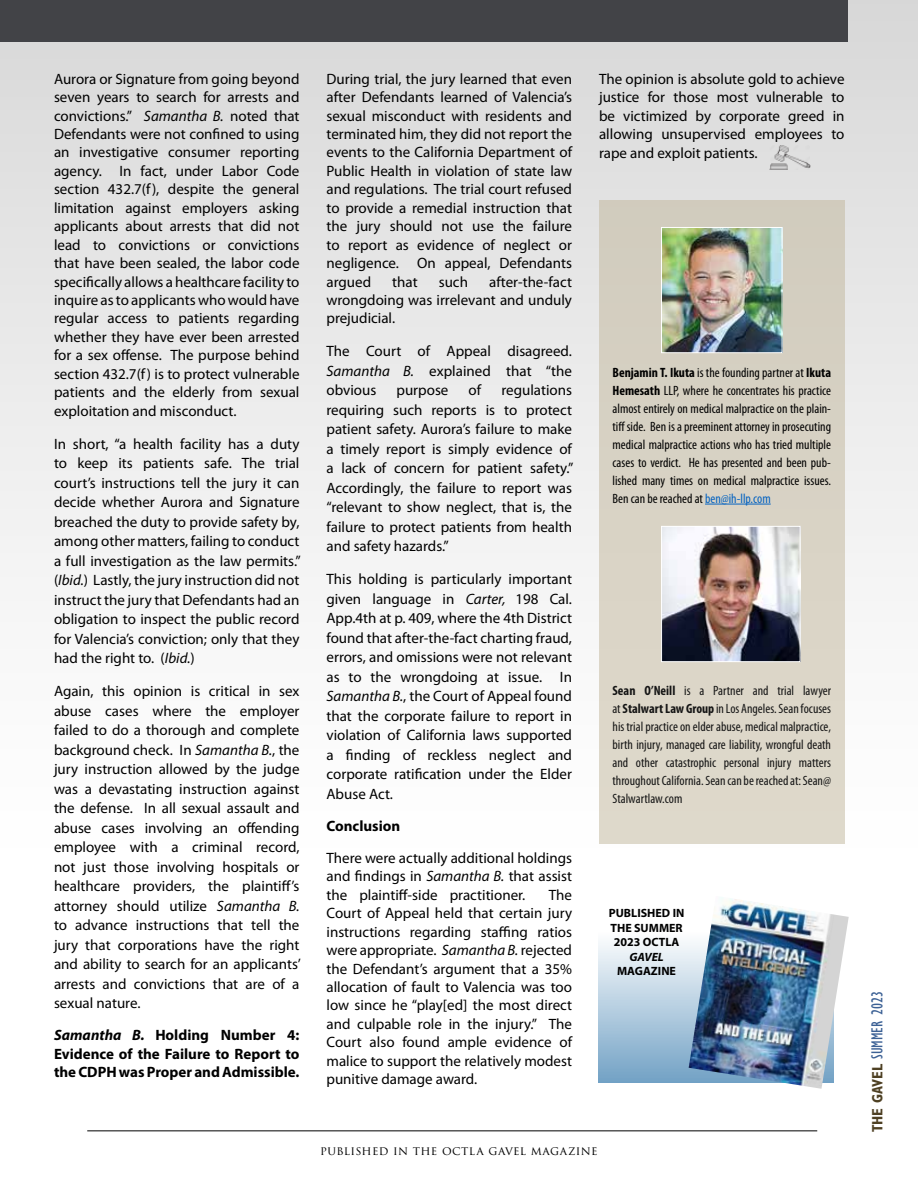
<style>
.page{position:relative;width:918px;height:1188px;background:#fff}
.page>*{position:absolute;margin:0;border:0;box-sizing:border-box;transform-origin:0 0}
.t1{font:condensed 16.5px "Gill Sans Std";color:#3c6195}
.t2{font:15px/19.5px "Myriad Pro";color:#000;text-align:justify}
.t3{font:700 15px/18.5px "Myriad Pro";color:#000;text-align:justify}
.t4{font:condensed 13.5px/18px "Myriad Pro";color:#000;text-align:justify}
.t5{font:condensed 13.5px/18px "Myriad Pro";color:#151515;text-align:justify}
.t6{font:700 12px/14.4px "Myriad Pro";color:#000}
.t7{font:12px "Trajan Pro 3";letter-spacing:.03em;color:#000}
.t8{font:italic 700 12px "Myriad Pro";color:#000}
.s1{font-style:italic}
.s2{font-weight:700}
.s3{color:#0563c1}
.s4{font-weight:700;font-size:15px;color:#4e4023}
</style>
<div class="page">
<hr style="left:87px;top:1130px;width:730px;height:1px;background:#000">
<div style="left:0;top:0;width:918px;height:855px;background:linear-gradient(to bottom,#d9d9d9,#fff)"></div>
<div style="left:599px;top:200px;width:246px;height:643px;background:#d9d3c5"></div>
<hr style="left:705px;top:504px;width:66px;height:1px;background:#0563c1">
<img style="left:663px;top:229px;width:118px;height:122px">
<div style="left:661px;top:227px;width:122px;height:126px;border:1px solid #fff"></div>
<img style="left:663px;top:528px;width:136px;height:132px">
<div style="left:661px;top:526px;width:140px;height:136px;border:1px solid #fff"></div>
<div style="left:0;top:0;width:848px;height:41px;background:#424347"></div>
<div style="left:598px;top:932px;width:235px;height:151px;background:linear-gradient(to bottom,#fefefe,#72a1c5)"></div>
<img style="left:689px;top:897px;width:160px;height:192px">
<img style="left:770px;top:145px;width:40px;height:25px">
<p class="t2" style="left:54px;top:69px;width:247px;line-height:18.5px">Aurora or Signature from going beyond seven years to search for arrests and convictions.” <span class="s1">Samantha B.</span> noted that Defendants were not confined to using an investigative consumer reporting agency. In fact, under Labor Code section 432.7(f), despite the general limitation against employers asking applicants about arrests that did not lead to convictions or convictions that have been sealed, the labor code specifically allows a healthcare facility to inquire as to applicants who would have regular access to patients regarding whether they have ever been arrested for a sex offense. The purpose behind section 432.7(f) is to protect vulnerable patients and the elderly from sexual exploitation and misconduct.</p>
<p class="t2" style="left:54px;top:434px;width:248px">In short, “a health facility has a duty to keep its patients safe. The trial court’s instructions tell the jury it can decide whether Aurora and Signature breached the duty to provide safety by, among other matters, failing to conduct a full investigation as the law permits.” (<span class="s1">Ibid.</span>) Lastly, the jury instruction did not instruct the jury that Defendants had an obligation to inspect the public record for Valencia’s conviction; only that they had the right to. (<span class="s1">Ibid.</span>)</p>
<p class="t2" style="left:54px;top:681px;width:248px">Again, this opinion is critical in sex abuse cases where the employer failed to do a thorough and complete background check. In <span class="s1">Samantha B.</span>, the jury instruction allowed by the judge was a devastating instruction against the defense. In all sexual assault and abuse cases involving an offending employee with a criminal record, not just those involving hospitals or healthcare providers, the plaintiff’s attorney should utilize <span class="s1">Samantha B. </span>to advance instructions that tell the jury that corporations have the right and ability to search for an applicants’ arrests and convictions that are of a sexual nature.</p>
<p class="t3" style="left:54px;top:1025px;width:247px"><span class="s1">Samantha B.</span> Holding Number 4:<br>Evidence of the Failure to Report to the CDPH was Proper and Admissible.</p>
<p class="t2" style="left:327px;top:69px;width:247px;line-height:18.5px">During trial, the jury learned that even after Defendants learned of Valencia’s sexual misconduct with residents and terminated him, they did not report the events to the California Department of Public Health in violation of state law and regulations. The trial court refused to provide a remedial instruction that the jury should not use the failure to report as evidence of neglect or negligence. On appeal, Defendants argued</p>
<p class="t2" style="left:327px;top:272px;width:247px;line-height:18.5px;text-indent:163px">after-the-fact wrongdoing was irrelevant and unduly prejudicial.</p>
<p class="t2" style="left:327px;top:341px;width:247px">The Court of Appeal disagreed.<br><span class="s1">Samantha B.</span> explained that “the obvious</p>
<p class="t2" style="left:392px;top:272px;width:27px">that</p>
<p class="t2" style="left:439px;top:272px;width:31px">such</p>
<p class="t2" style="left:397px;top:380px;width:53px">purpose</p>
<p class="t2" style="left:469px;top:380px;width:14px">of</p>
<p class="t2" style="left:327px;top:380px;width:248px;text-indent:175px">regulations requiring such reports is to protect patient safety. Aurora’s failure to make a timely report is simply evidence of a lack of concern for patient safety.” Accordingly, the failure to report was “relevant to show neglect, that is, the failure to protect patients from health and safety hazards.”</p>
<p class="t2" style="left:327px;top:569px;width:247px">This holding is particularly important given language in <span class="s1">Carter,</span> 198 Cal.<br>App.4th at p. 409, where the 4th District found that after-the-fact charting fraud, errors, and omissions were not relevant as to the wrongdoing at issue. In <span class="s1">Samantha B.</span>, the Court of Appeal found that the corporate failure to report in violation of California laws supported a finding of reckless neglect and corporate ratification under the Elder Abuse Act.</p>
<p class="t3" style="left:327px;top:816px;width:75px">Conclusion</p>
<p class="t2" style="left:327px;top:848px;width:247px;line-height:18.5px">There were actually additional holdings and findings in <span class="s1">Samantha B.</span> that assist the plaintiff-side practitioner.</p>
<p class="t2" style="left:327px;top:885px;width:247px;line-height:18.5px;text-indent:222px">The Court of Appeal held that certain jury instructions regarding staffing ratios were appropriate. <span class="s1">Samantha B.</span> rejected the Defendant’s argument that a 35% allocation of fault to Valencia was too low since he “play[ed] the most direct and culpable role in the injury.” The Court also found ample evidence of malice to support the relatively modest punitive damage award.</p>
<p class="t2" style="left:599px;top:69px;width:247px;line-height:18.6px">The opinion is absolute gold to achieve justice for those most vulnerable to be victimized by corporate greed in allowing unsupervised employees to rape and exploit patients.</p>
<p class="t4" style="left:613px;top:363px;width:220px"><span class="s2">Benjamin T. Ikuta</span> is the founding partner at <span class="s2">Ikuta Hemesath</span> LLP, where he concentrates his practice almost entirely on medical malpractice on the plain&shy;tiff side. Ben is a preeminent attorney in prosecuting medical malpractice actions who has tried multiple cases to verdict. He has presented and been pub&shy;lished many times on medical malpractice issues.<br>Ben can be reached at <span class="s3">ben@ih-llp.com</span></p>
<p class="t5" style="left:613px;top:681px;width:220px"><span class="s2">Sean O’Neill</span> is a Partner and trial lawyer at <span class="s2">Stalwart Law Group</span> in Los Angeles. Sean focuses his trial practice on elder abuse, medical malpractice, birth injury, managed care liability, wrongful death and other catastrophic personal injury matters throughout California. Sean can be reached at: Sean@ Stalwartlaw.com</p>
<p class="t6" style="left:609px;top:906px;width:77px">PUBLISHED IN<br>THE SUMMER<br>2023 OCTLA</p>
<p class="t8" style="left:629px;top:949px;width:36px">GAVEL</p>
<p class="t6" style="left:617px;top:963px;width:60px">MAGAZINE</p>
<p class="t7" style="left:320px;top:1142px;width:279px">PUBLISHED IN THE OCTLA GAVEL MAGAZINE</p>
<p class="t1" style="left:868px;top:1132px;width:143px;rotate:-90deg"><span class="s4">THE GAVEL</span> SUMMER 2023</p>
</div>
